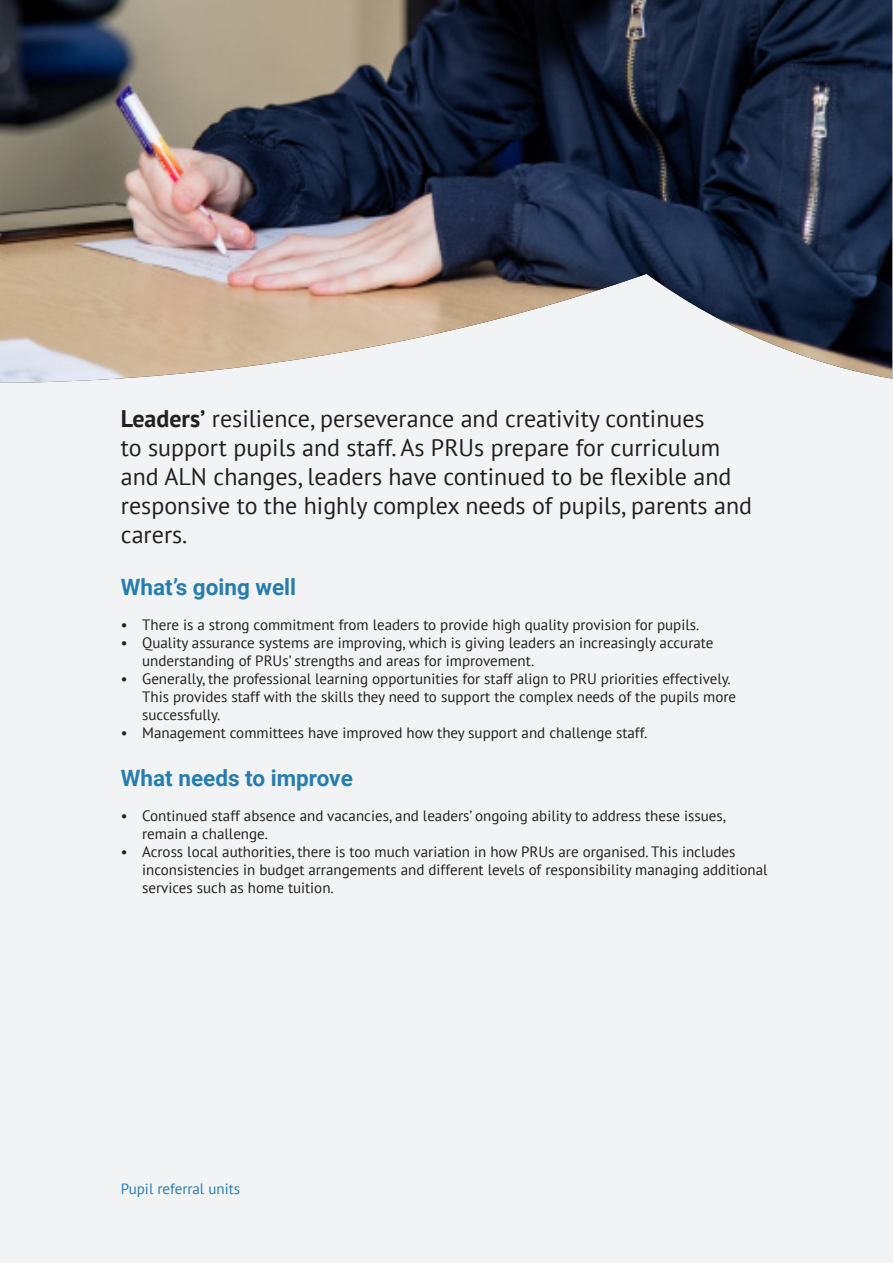
<style>
.page{position:relative;width:893px;height:1263px;background:#fff}
.page>*{position:absolute;margin:0;border:0;box-sizing:border-box;transform-origin:0 0}
.Big_Paragraph{font:24px/28.8px "PT Sans";color:#231f20}
.Heading_2{font:700 22.5px "Roboto";color:#267daf}
.t1{font:15px/18px "PT Sans";color:#231f20}
.Footer_Title{font:15px "PT Sans";color:#267daf}
.s1{font-weight:700}
</style>
<div class="page">
<div style="left:1px;top:1px;width:892px;height:1262px;background:#f2f3f4"></div>
<img style="left:0;top:0;width:892px;height:383px">
<p class="Big_Paragraph" style="left:121px;top:404px;width:633px"><span class="s1">Leaders’</span> resilience, perseverance and creativity continues<br>to support pupils and staff. As PRUs prepare for curriculum and ALN changes, leaders have continued to be flexible and responsive to the highly complex needs of pupils, parents and carers.</p>
<p class="Heading_2" style="left:121px;top:571px;width:177px">What’s going well</p>
<p class="t1" style="left:121px;top:615px;width:580px">• There is a strong commitment from leaders to provide high quality provision for pupils.</p>
<p class="t1" style="left:142px;top:633px;width:573px;text-indent:-21px">• Quality assurance systems are improving, which is giving leaders an increasingly accurate understanding of PRUs’ strengths and areas for improvement.</p>
<p class="t1" style="left:142px;top:669px;width:595px;text-indent:-21px">• Generally, the professional learning opportunities for staff align to PRU priorities effectively.<br>This provides staff with the skills they need to support the complex needs of the pupils more successfully.</p>
<p class="t1" style="left:121px;top:723px;width:528px">• Management committees have improved how they support and challenge staff.</p>
<p class="Heading_2" style="left:121px;top:763px;width:233px">What needs to improve</p>
<p class="t1" style="left:142px;top:807px;width:585px;text-indent:-21px">• Continued staff absence and vacancies, and leaders’ ongoing ability to address these issues, remain a challenge.</p>
<p class="t1" style="left:142px;top:843px;width:627px;text-indent:-21px">• Across local authorities, there is too much variation in how PRUs are organised. This includes inconsistencies in budget arrangements and different levels of responsibility managing additional services such as home tuition.</p>
<p class="Footer_Title" style="left:121px;top:1179px;width:121px">Pupil referral units</p>
</div>
